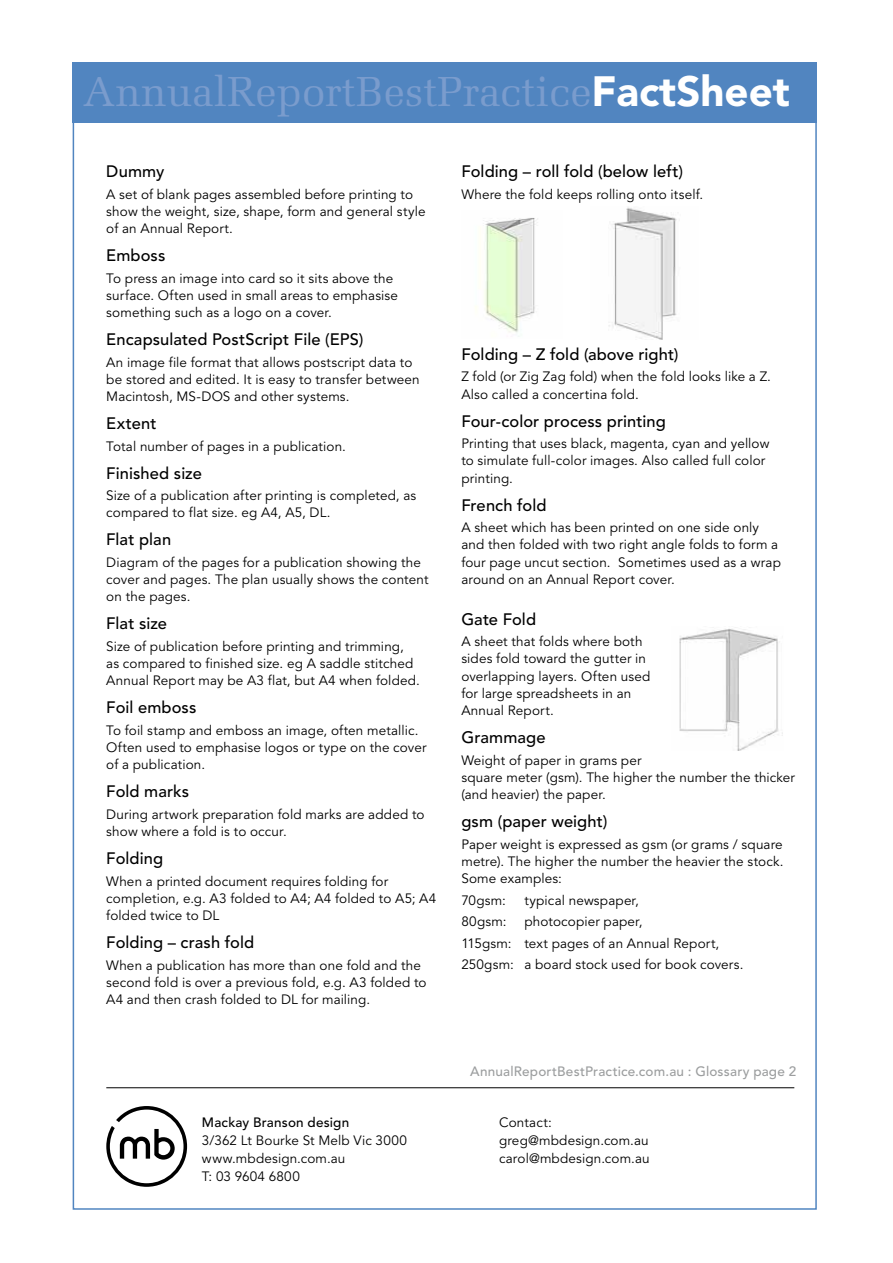
<style>
.page{position:relative;width:893px;height:1263px;background:#fff}
.page>*{position:absolute;margin:0;border:0;box-sizing:border-box;transform-origin:0 0}
.t1{font:42px "Melior";color:#7a9ccd}
.t2{font:500 16.5px "Avenir";letter-spacing:.005em;color:#000}
.t3{font:13.5px/17.2px "Avenir";letter-spacing:.01em;color:#000}
.t4{font:500 13.5px "Avenir";letter-spacing:.015em;color:#9c9e9f}
.t5{font:500 13.5px "Avenir";letter-spacing:.015em;color:#000}
.s1{font-family:"Avenir";font-weight:900;color:#fff}
</style>
<div class="page">
<div style="left:72px;top:63px;width:744px;height:60px;background:#5185c0"></div>
<hr style="left:106px;top:1087px;width:688px;height:1px;background:#000">
<svg style="left:106px;top:1106px;width:81px;height:81px"></svg>
<img style="left:475px;top:218px;width:63px;height:119px">
<img style="left:608px;top:207px;width:69px;height:132px">
<img style="left:679px;top:627px;width:104px;height:124px">
<h1 class="t1" style="left:83px;top:66px;width:708px">AnnualReportBestPractice<span class="s1">FactSheet</span></h1>
<p class="t2" style="left:106px;top:162px;width:60px">Dummy</p>
<p class="t3" style="left:106px;top:186px;width:321px">A set of blank pages assembled before printing to show the weight, size, shape, form and general style of an Annual Report.</p>
<p class="t2" style="left:106px;top:246px;width:61px">Emboss</p>
<p class="t3" style="left:106px;top:270px;width:293px">To press an image into card so it sits above the surface. Often used in small areas to emphasise something such as a logo on a cover.</p>
<p class="t2" style="left:106px;top:330px;width:259px">Encapsulated PostScript File (EPS)</p>
<p class="t3" style="left:106px;top:354px;width:315px">An image file format that allows postscript data to be stored and edited. It is easy to transfer between<br>Macintosh, MS-DOS and other systems.</p>
<p class="t2" style="left:106px;top:414px;width:52px">Extent</p>
<p class="t3" style="left:106px;top:438px;width:241px">Total number of pages in a publication.</p>
<p class="t2" style="left:106px;top:463px;width:97px">Finished size</p>
<p class="t3" style="left:106px;top:487px;width:312px">Size of a publication after printing is completed, as compared to flat size. eg A4, A5, DL.</p>
<p class="t2" style="left:106px;top:530px;width:66px">Flat plan</p>
<p class="t3" style="left:106px;top:554px;width:324px">Diagram of the pages for a publication showing the cover and pages. The plan usually shows the content on the pages.</p>
<p class="t2" style="left:106px;top:614px;width:62px">Flat size</p>
<p class="t3" style="left:106px;top:638px;width:315px">Size of publication before printing and trimming, as compared to finished size. eg A saddle stitched<br>Annual Report may be A3 flat, but A4 when folded.</p>
<p class="t2" style="left:106px;top:698px;width:92px">Foil emboss</p>
<p class="t3" style="left:106px;top:722px;width:322px">To foil stamp and emboss an image, often metallic.<br>Often used to emphasise logos or type on the cover of a publication.</p>
<p class="t2" style="left:106px;top:782px;width:84px">Fold marks</p>
<p class="t3" style="left:106px;top:806px;width:320px">During artwork preparation fold marks are added to show where a fold is to occur.</p>
<p class="t2" style="left:106px;top:849px;width:58px">Folding</p>
<p class="t3" style="left:106px;top:873px;width:331px">When a printed document requires folding for completion, e.g. A3 folded to A4; A4 folded to A5; A4 folded twice to DL</p>
<p class="t2" style="left:106px;top:933px;width:149px">Folding – crash fold</p>
<p class="t3" style="left:106px;top:957px;width:322px">When a publication has more than one fold and the second fold is over a previous fold, e.g. A3 folded to<br>A4 and then crash folded to DL for mailing.</p>
<p class="t2" style="left:461px;top:162px;width:223px">Folding – roll fold (below left)</p>
<p class="t3" style="left:461px;top:186px;width:243px">Where the fold keeps rolling onto itself.</p>
<p class="t2" style="left:461px;top:345px;width:219px">Folding – Z fold (above right)</p>
<p class="t3" style="left:461px;top:368px;width:311px">Z fold (or Zig Zag fold) when the fold looks like a Z.<br>Also called a concertina fold.</p>
<p class="t2" style="left:461px;top:411px;width:206px">Four-color process printing</p>
<p class="t3" style="left:461px;top:435px;width:310px">Printing that uses black, magenta, cyan and yellow to simulate full-color images. Also called full color printing.</p>
<p class="t2" style="left:461px;top:495px;width:87px">French fold</p>
<p class="t3" style="left:461px;top:519px;width:321px">A sheet which has been printed on one side only and then folded with two right angle folds to form a four page uncut section. Sometimes used as a wrap around on an Annual Report cover.</p>
<p class="t2" style="left:461px;top:609px;width:76px">Gate Fold</p>
<p class="t3" style="left:461px;top:633px;width:191px">A sheet that folds where both sides fold toward the gutter in overlapping layers. Often used for large spreadsheets in an<br>Annual Report.</p>
<p class="t2" style="left:461px;top:728px;width:86px">Grammage</p>
<p class="t3" style="left:461px;top:752px;width:335px">Weight of paper in grams per<br>square meter (gsm). The higher the number the thicker (and heavier) the paper.</p>
<p class="t2" style="left:461px;top:812px;width:147px">gsm (paper weight)</p>
<p class="t3" style="left:461px;top:836px;width:324px;text-align:justify">Paper weight is expressed as gsm (or grams / square metre). The higher the number the heavier the stock.<br>Some examples:</p>
<p class="t3" style="left:461px;top:892px;width:46px">70gsm:</p>
<p class="t3" style="left:524px;top:892px;width:116px">typical newspaper,</p>
<p class="t3" style="left:461px;top:913px;width:47px">80gsm:</p>
<p class="t3" style="left:461px;top:911px;width:284px;line-height:21.5px;text-indent:63px">photocopier paper,<br>115gsm: text pages of an Annual Report,<br>250gsm: a board stock used for book covers.</p>
<p class="t4" style="left:470px;top:1063px;width:327px">AnnualReportBestPractice.com.au : Glossary page 2</p>
<p class="t5" style="left:202px;top:1114px;width:149px">Mackay Branson design</p>
<p class="t3" style="left:499px;top:1114px;width:54px">Contact:</p>
<p class="t3" style="left:202px;top:1132px;width:206px">3/362 Lt Bourke St Melb Vic 3000</p>
<p class="t3" style="left:499px;top:1132px;width:151px">greg@mbdesign.com.au</p>
<p class="t3" style="left:202px;top:1150px;width:145px">www.mbdesign.com.au</p>
<p class="t3" style="left:499px;top:1150px;width:152px">carol@mbdesign.com.au</p>
<p class="t3" style="left:202px;top:1168px;width:99px">T: 03 9604 6800</p>
</div>
